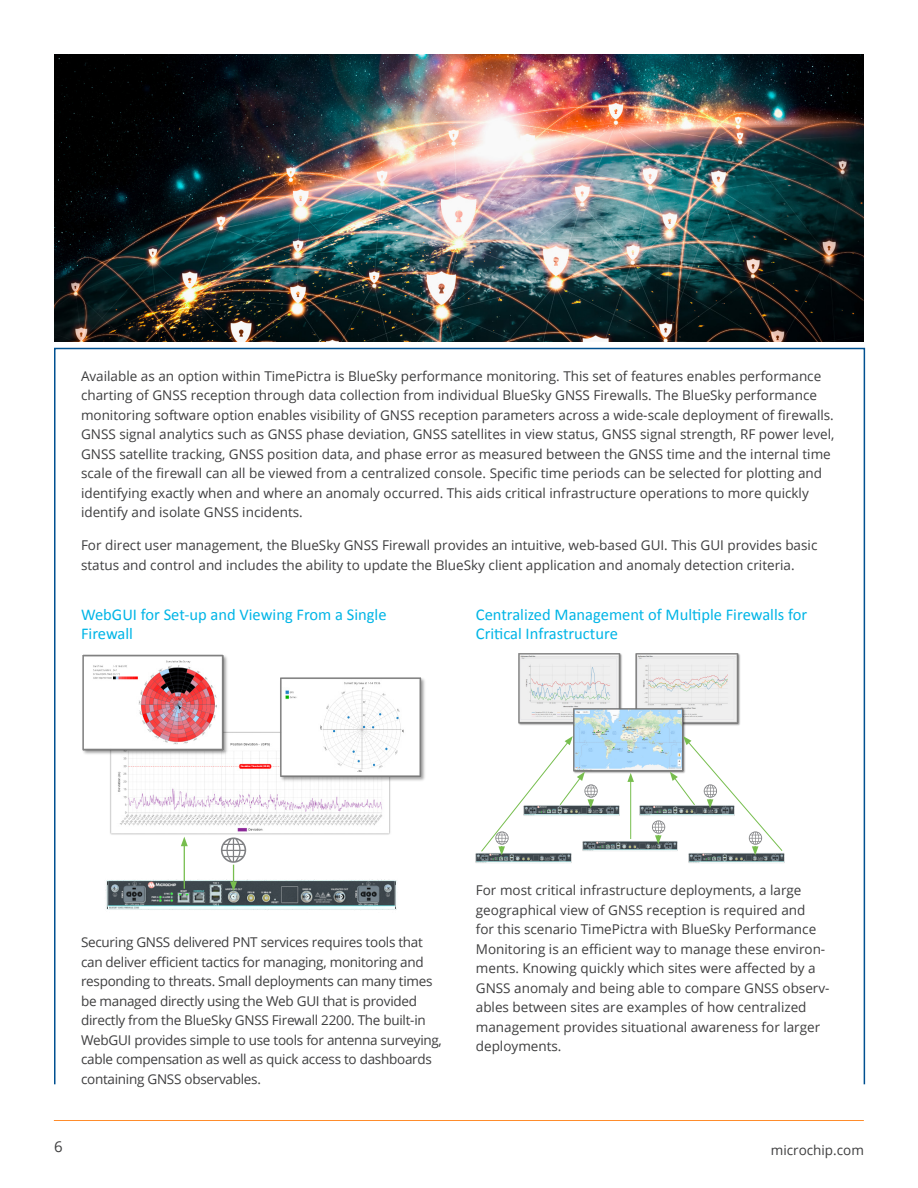
<style>
.page{position:relative;width:918px;height:1188px;background:#fff}
.page>*{position:absolute;margin:0;border:0;box-sizing:border-box;transform-origin:0 0}
.SUBHEAD2{font:16.5px/19.5px "Calibri";color:#00b5e6}
.BODY_TEXT{font:16.5px/19.5px "Calibri";color:#00b5e6}
.t1{font:15px "Open Sans";color:#3e3e3f}
.BODY_TEXT-2{font:13.5px/19.5px "Open Sans";color:#3e3e3f}
.BODY_TEXT-3{font:13.5px/19.5px "Open Sans";letter-spacing:-.02em;color:#3e3e3f}
</style>
<div class="page">
<hr style="left:54px;top:1120px;width:810px;height:1px;background:#ff8c2b">
<img style="left:54px;top:54px;width:810px;height:287px">
<img style="left:110px;top:732px;width:281px;height:103px">
<img style="left:82px;top:654px;width:148px;height:102px">
<img style="left:105px;top:875px;width:292px;height:35px">
<img style="left:279px;top:677px;width:146px;height:106px">
<hr style="left:184px;top:844px;width:1px;height:45px;background:#77be4e">
<svg style="left:181px;top:837px;width:7px;height:9px"></svg>
<svg style="left:221px;top:838px;width:25px;height:53px"></svg>
<img style="left:518px;top:653px;width:104px;height:72px">
<img style="left:635px;top:653px;width:105px;height:73px">
<img style="left:572px;top:708px;width:114px;height:66px">
<img style="left:598px;top:841px;width:54px;height:10px">
<img style="left:639px;top:805px;width:13px;height:11px">
<img style="left:688px;top:853px;width:97px;height:10px">
<img style="left:598px;top:805px;width:22px;height:11px">
<img style="left:475px;top:853px;width:97px;height:10px">
<svg style="left:481px;top:736px;width:117px;height:119px"></svg>
<hr style="left:630px;top:779px;width:1px;height:60px;background:#77be4e">
<svg style="left:627px;top:773px;width:7px;height:9px"></svg>
<svg style="left:652px;top:736px;width:131px;height:119px"></svg>
<p class="BODY_TEXT-2" style="left:81px;top:366px;width:755px">Available as an option within TimePictra is BlueSky performance monitoring. This set of features enables performance charting of GNSS reception through data collection from individual BlueSky GNSS Firewalls. The BlueSky performance monitoring software option enables visibility of GNSS reception parameters across a wide-scale deployment of firewalls.<br>GNSS signal analytics such as GNSS phase deviation, GNSS satellites in view status, GNSS signal strength, RF power level, GNSS satellite tracking, GNSS position data, and phase error as measured between the GNSS time and the internal time scale of the firewall can all be viewed from a centralized console. Specific time periods can be selected for plotting and identifying exactly when and where an anomaly occurred. This aids critical infrastructure operations to more quickly identify and isolate GNSS incidents.</p>
<p class="BODY_TEXT-2" style="left:81px;top:535px;width:738px">For direct user management, the BlueSky GNSS Firewall provides an intuitive, web-based GUI. This GUI provides basic status and control and includes the ability to update the BlueSky client application and anomaly detection criteria.</p>
<p class="BODY_TEXT" style="left:81px;top:604px;width:307px">WebGUI for Set-up and Viewing From a Single<br>Firewall</p>
<p class="SUBHEAD2" style="left:476px;top:604px;width:333px">Centralized Management of Multiple Firewalls for<br>Critical Infrastructure</p>
<p class="BODY_TEXT-3" style="left:81px;top:932px;width:362px">Securing GNSS delivered PNT services requires tools that can deliver efficient tactics for managing, monitoring and responding to threats. Small deployments can many times be managed directly using the Web GUI that is provided directly from the BlueSky GNSS Firewall 2200. The built-in WebGUI provides simple to use tools for antenna surveying, cable compensation as well as quick access to dashboards containing GNSS observables.</p>
<p class="BODY_TEXT-2" style="left:476px;top:880px;width:355px">For most critical infrastructure deployments, a large geographical view of GNSS reception is required and<br>for this scenario TimePictra with BlueSky Performance Monitoring is an efficient way to manage these environ&shy;ments. Knowing quickly which sites were affected by a GNSS anomaly and being able to compare GNSS observ&shy;ables between sites are examples of how centralized management provides situational awareness for larger deployments.</p>
<p class="t1" style="left:54px;top:1136px;width:10px">6</p>
<p class="BODY_TEXT-2" style="left:771px;top:1140px;width:95px">microchip.com</p>
</div>
